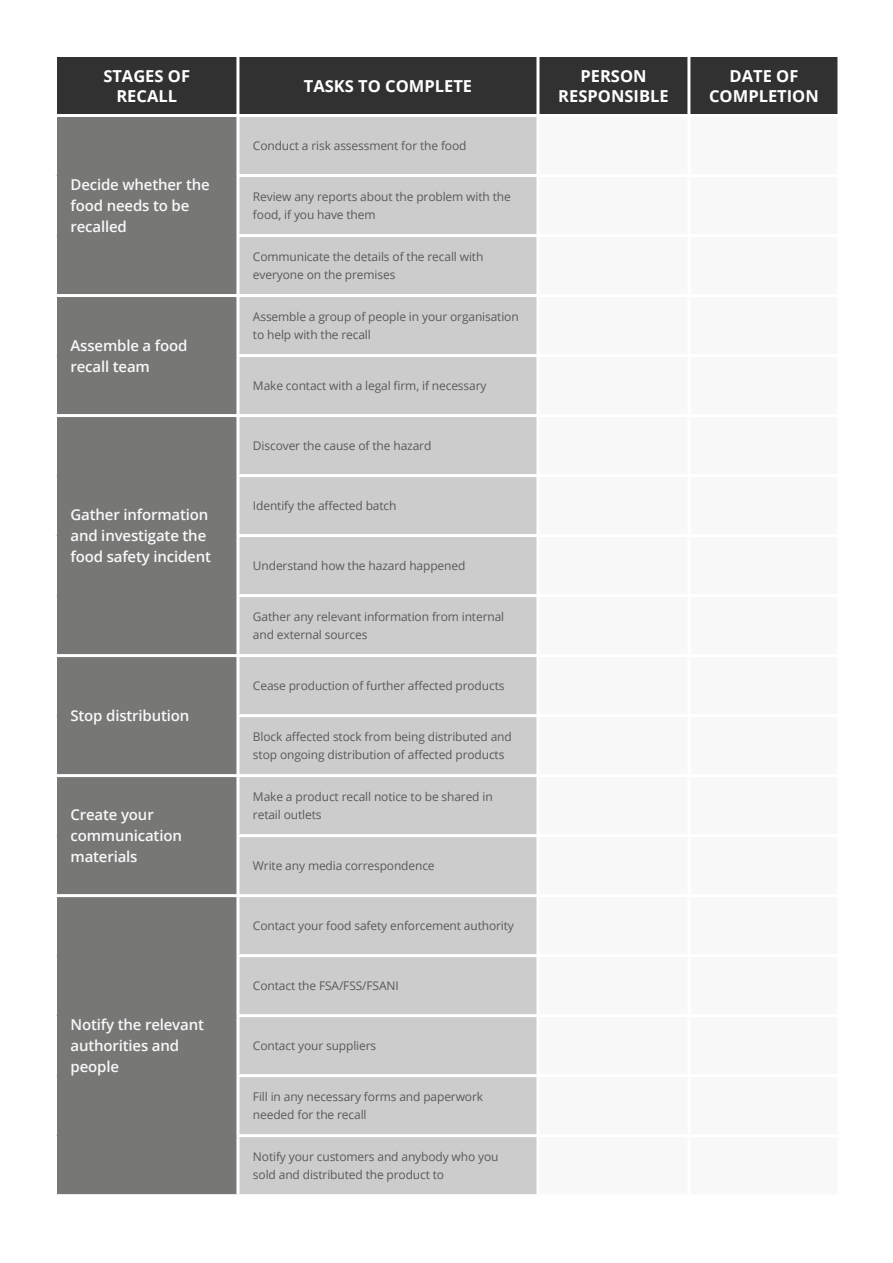
<style>
.page{position:relative;width:893px;height:1263px;background:#fff}
.page>*{position:absolute;margin:0;border:0;box-sizing:border-box;transform-origin:0 0}
.t1{font:700 16.5px/19.5px "Open Sans";color:#fff;text-align:center}
.t2{font:600 15px/21px "Open Sans";letter-spacing:-.01em;color:#f8f8f8}
.t3{font:12px/18px "Open Sans";letter-spacing:-.01em;color:#5a5a5a}
</style>
<div class="page">
<div style="left:57px;top:57px;width:780px;height:57px;background:#323131"></div>
<div style="left:57px;top:117px;width:179px;height:1077px;background:#777776"></div>
<div style="left:239px;top:117px;width:297px;height:1077px;background:#ccc"></div>
<hr style="left:236px;top:57px;width:3px;height:57px;background:#fff">
<hr style="left:536px;top:57px;width:3px;height:57px;background:#fff">
<hr style="left:687px;top:57px;width:3px;height:57px;background:#fff">
<hr style="left:236px;top:174px;width:302px;height:3px;background:#fff">
<hr style="left:236px;top:234px;width:302px;height:3px;background:#fff">
<hr style="left:54px;top:294px;width:184px;height:3px;background:#fff">
<hr style="left:238px;top:294px;width:300px;height:3px;background:#fff">
<hr style="left:236px;top:354px;width:302px;height:3px;background:#fff">
<hr style="left:54px;top:414px;width:184px;height:3px;background:#fff">
<hr style="left:238px;top:414px;width:300px;height:3px;background:#fff">
<hr style="left:236px;top:474px;width:302px;height:3px;background:#fff">
<hr style="left:236px;top:534px;width:302px;height:3px;background:#fff">
<hr style="left:236px;top:594px;width:302px;height:3px;background:#fff">
<hr style="left:54px;top:654px;width:184px;height:3px;background:#fff">
<hr style="left:238px;top:654px;width:300px;height:3px;background:#fff">
<hr style="left:236px;top:714px;width:302px;height:3px;background:#fff">
<hr style="left:54px;top:774px;width:184px;height:3px;background:#fff">
<hr style="left:238px;top:774px;width:300px;height:3px;background:#fff">
<hr style="left:236px;top:834px;width:302px;height:3px;background:#fff">
<hr style="left:54px;top:894px;width:184px;height:3px;background:#fff">
<hr style="left:238px;top:894px;width:300px;height:3px;background:#fff">
<hr style="left:236px;top:954px;width:302px;height:3px;background:#fff">
<hr style="left:236px;top:1014px;width:302px;height:3px;background:#fff">
<hr style="left:236px;top:1074px;width:302px;height:3px;background:#fff">
<hr style="left:236px;top:1134px;width:302px;height:3px;background:#fff">
<h1 class="t1" style="left:103px;top:66px;width:88px">STAGES OF<br>RECALL</h1>
<h1 class="t1" style="left:304px;top:76px;width:170px">TASKS TO COMPLETE</h1>
<h1 class="t1" style="left:558px;top:66px;width:112px">PERSON<br>RESPONSIBLE</h1>
<h1 class="t1" style="left:709px;top:66px;width:111px">DATE OF<br>COMPLETION</h1>
<p class="t2" style="left:70px;top:174px;width:141px">Decide whether the food needs to be recalled</p>
<p class="t2" style="left:70px;top:334px;width:118px">Assemble a food recall team</p>
<p class="t2" style="left:70px;top:504px;width:142px">Gather information and investigate the food safety incident</p>
<p class="t2" style="left:70px;top:705px;width:120px">Stop distribution</p>
<p class="t2" style="left:70px;top:804px;width:113px">Create your communication materials</p>
<p class="t2" style="left:70px;top:1014px;width:135px">Notify the relevant authorities and people</p>
<p class="t3" style="left:253px;top:136px;width:215px">Conduct a risk assessment for the food</p>
<p class="t3" style="left:253px;top:187px;width:259px">Review any reports about the problem with the food, if you have them</p>
<p class="t3" style="left:253px;top:247px;width:232px">Communicate the details of the recall with everyone on the premises</p>
<p class="t3" style="left:253px;top:307px;width:267px">Assemble a group of people in your organisation to help with the recall</p>
<p class="t3" style="left:253px;top:376px;width:235px">Make contact with a legal firm, if necessary</p>
<p class="t3" style="left:253px;top:436px;width:180px">Discover the cause of the hazard</p>
<p class="t3" style="left:253px;top:496px;width:145px">Identify the affected batch</p>
<p class="t3" style="left:253px;top:556px;width:214px">Understand how the hazard happened</p>
<p class="t3" style="left:253px;top:607px;width:253px">Gather any relevant information from internal and external sources</p>
<p class="t3" style="left:253px;top:676px;width:253px">Cease production of further affected products</p>
<p class="t3" style="left:253px;top:727px;width:260px">Block affected stock from being distributed and stop ongoing distribution of affected products</p>
<p class="t3" style="left:253px;top:787px;width:241px">Make a product recall notice to be shared in retail outlets</p>
<p class="t3" style="left:253px;top:856px;width:183px">Write any media correspondence</p>
<p class="t3" style="left:253px;top:916px;width:263px">Contact your food safety enforcement authority</p>
<p class="t3" style="left:253px;top:976px;width:147px">Contact the FSA/FSS/FSANI</p>
<p class="t3" style="left:253px;top:1036px;width:125px">Contact your suppliers</p>
<p class="t3" style="left:253px;top:1087px;width:232px">Fill in any necessary forms and paperwork needed for the recall</p>
<p class="t3" style="left:253px;top:1147px;width:247px">Notify your customers and anybody who you sold and distributed the product to</p>
</div>
